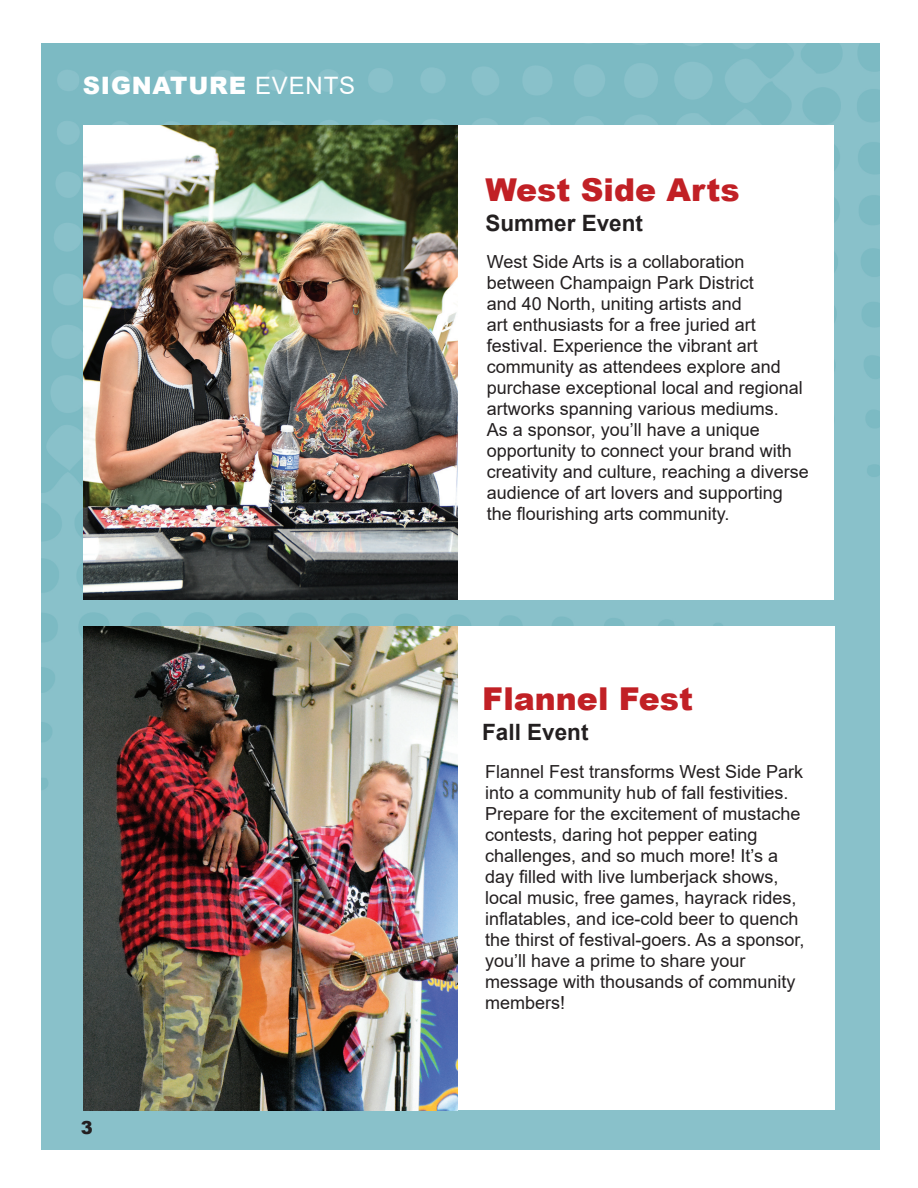
<style>
.page{position:relative;width:918px;height:1188px;background:#fff}
.page>*{position:absolute;margin:0;border:0;box-sizing:border-box;transform-origin:0 0}
.t1{font:900 31.5px "Arial";color:#c12025}
.t2{font:900 24px "Arial";letter-spacing:.035em;color:#fff}
.t3{font:700 22.5px "Arial";color:#231f20}
.t4{font:18px/21px "Arial";color:#231f20}
.t5{font:900 18px "Arial";color:#231f20}
.s1{font-weight:400}
</style>
<div class="page">
<img style="left:42px;top:43px;width:838px;height:1107px">
<div style="left:457px;top:125px;width:377px;height:474px;background:#fff"></div>
<div style="left:457px;top:626px;width:377px;height:484px;background:#fff"></div>
<img style="left:83px;top:125px;width:375px;height:475px">
<img style="left:83px;top:626px;width:375px;height:484px">
<h2 class="t2" style="left:83px;top:68px;width:274px">SIGNATURE <span class="s1">EVENTS</span></h2>
<p class="t5" style="left:81px;top:1114px;width:14px">3</p>
<h1 class="t1" style="left:485px;top:166px;width:256px">West Side Arts</h1>
<p class="t3" style="left:485px;top:207px;width:159px">Summer Event</p>
<p class="t4" style="left:487px;top:251px;width:324px">West Side Arts is a collaboration between Champaign Park District<br>and 40 North, uniting artists and<br>art enthusiasts for a free juried art festival. Experience the vibrant art community as attendees explore and purchase exceptional local and regional artworks spanning various mediums.<br>As a sponsor, you’ll have a unique opportunity to connect your brand with creativity and culture, reaching a diverse audience of art lovers and supporting the flourishing arts community.</p>
<h1 class="t1" style="left:482px;top:676px;width:212px">Flannel Fest</h1>
<p class="t3" style="left:482px;top:717px;width:108px">Fall Event</p>
<p class="t4" style="left:485px;top:761px;width:321px">Flannel Fest transforms West Side Park into a community hub of fall festivities.<br>Prepare for the excitement of mustache contests, daring hot pepper eating challenges, and so much more! It’s a day filled with live lumberjack shows, local music, free games, hayrack rides, inflatables, and ice-cold beer to quench the thirst of festival-goers. As a sponsor, you’ll have a prime to share your message with thousands of community members!</p>
</div>
